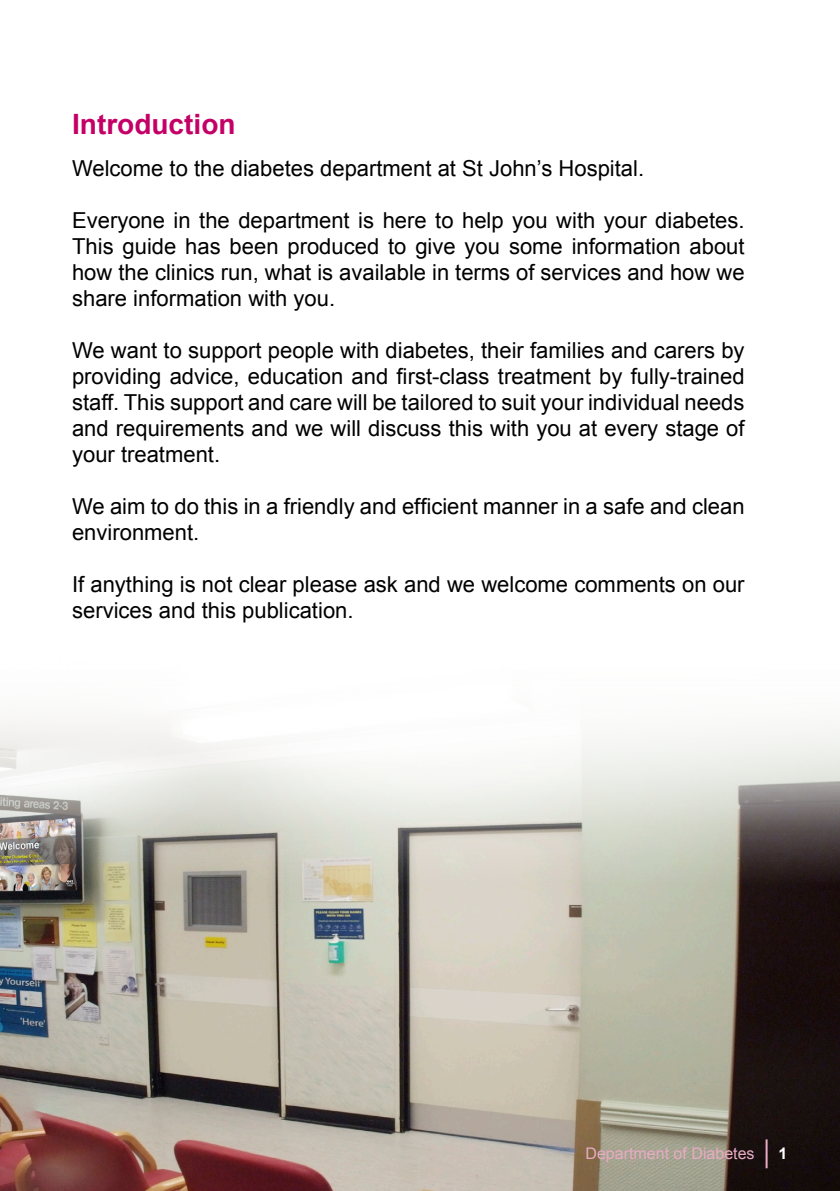
<style>
.page{position:relative;width:840px;height:1191px;background:#fff}
.page>*{position:absolute;margin:0;border:0;box-sizing:border-box;transform-origin:0 0}
.t1{font:700 28px "Arial";color:#c40067}
.t2{font:22px/26px "Arial";color:#000;text-align:justify}
.t3{font:16px "Arial";color:#e7abc3}
.t4{font:700 16px "Arial";color:#fff}
</style>
<div class="page">
<img style="left:0;top:720px;width:839px;height:471px">
<hr style="left:765px;top:1139px;width:2px;height:29px;background:#e7abc3">
<p class="t1" style="left:72px;top:105px;width:165px">Introduction</p>
<p class="t2" style="left:72px;top:155px;width:573px">Welcome to the diabetes department at St John’s Hospital.</p>
<p class="t2" style="left:72px;top:207px;width:673px">Everyone in the department is here to help you with your diabetes.<br>This guide has been produced to give you some information about how the clinics run, what is available in terms of services and how we share information with you.</p>
<p class="t2" style="left:72px;top:337px;width:673px">We want to support people with diabetes, their families and carers by providing advice, education and first-class treatment by fully-trained staff. This support and care will be tailored to suit your individual needs and requirements and we will discuss this with you at every stage of your treatment.</p>
<p class="t2" style="left:72px;top:493px;width:673px">We aim to do this in a friendly and efficient manner in a safe and clean environment.</p>
<p class="t2" style="left:72px;top:571px;width:673px">If anything is not clear please ask and we welcome comments on our services and this publication.</p>
<p class="t3" style="left:585px;top:1142px;width:170px">Department of Diabetes</p>
<p class="t4" style="left:778px;top:1142px;width:10px">1</p>
</div>
